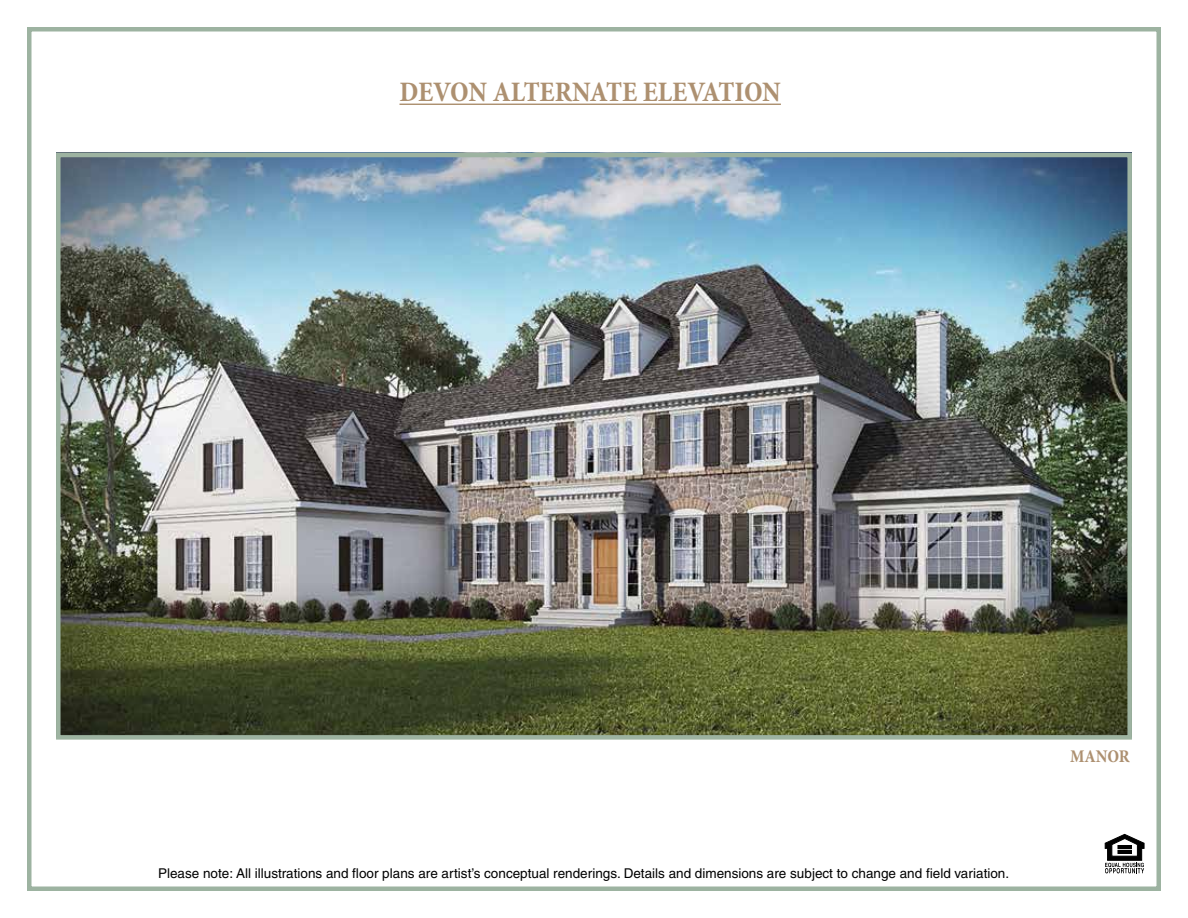
<style>
.page{position:relative;width:1188px;height:918px;background:#fff}
.page>*{position:absolute;margin:0;border:0;box-sizing:border-box;transform-origin:0 0}
.t1{font:700 condensed 28.5px "Minion Pro";letter-spacing:-.005em;color:#ad9070}
.t2{font:700 condensed 18px "Minion Pro";letter-spacing:-.005em;color:#ad9070}
.t3{font:13.5px "Helvetica";color:#000}
</style>
<div class="page">
<hr style="left:399px;top:104px;width:382px;height:1px;background:#ad9070">
<div style="left:27px;top:27px;width:1134px;height:864px;border:4px solid #9db3a1"></div>
<img style="left:61px;top:158px;width:1066px;height:577px">
<div style="left:56px;top:153px;width:1076px;height:587px;border:4px solid #9db3a1"></div>
<svg style="left:1105px;top:834px;width:39px;height:39px"></svg>
<div style="left:1118px;top:845px;width:13px;height:4px;border:1px solid #000"></div>
<h1 class="t1" style="left:399px;top:73px;width:383px">DEVON ALTERNATE ELEVATION</h1>
<p class="t3" style="left:158px;top:865px;width:853px">Please note: All illustrations and floor plans are artist’s conceptual renderings. Details and dimensions are subject to change and field variation.</p>
<h2 class="t2" style="left:1070px;top:744px;width:61px">MANOR</h2>
</div>
